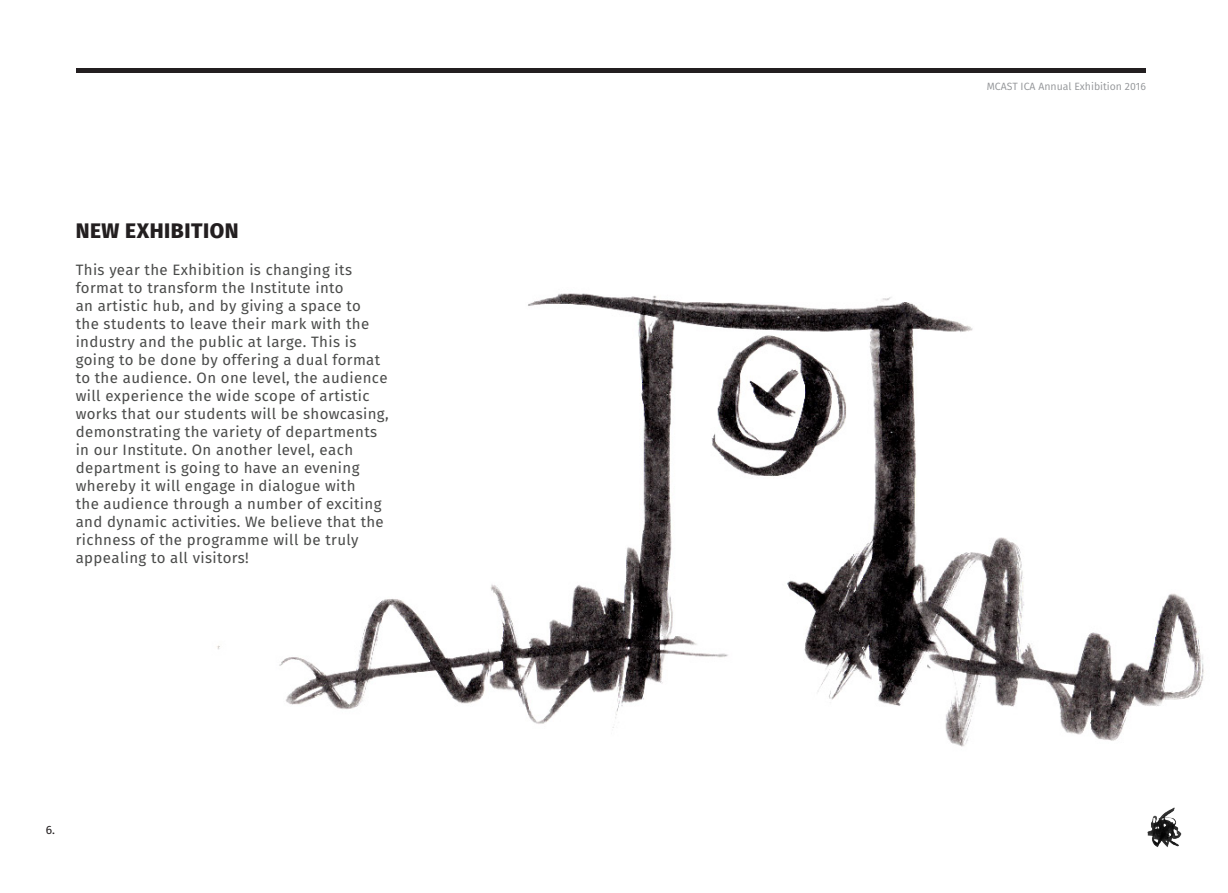
<style>
.page{position:relative;width:1228px;height:893px;background:#fff}
.page>*{position:absolute;margin:0;border:0;box-sizing:border-box;transform-origin:0 0}
.t1{font:800 21px "Fira Sans";letter-spacing:.025em;color:#231f20}
.t2{font:15px/18px "Fira Sans";letter-spacing:.025em;color:#4a4b4a}
.t3{font:12px "Fira Sans";color:#231f20}
.t4{font:10.5px "Fira Sans";color:#939598}
</style>
<div class="page">
<img style="left:1147px;top:807px;width:35px;height:40px">
<img style="left:217px;top:293px;width:987px;height:454px">
<div style="left:76px;top:68px;width:1069px;height:5px;background:#231f20"></div>
<p class="t1" style="left:76px;top:212px;width:164px">NEW EXHIBITION</p>
<p class="t2" style="left:76px;top:260px;width:314px">This year the Exhibition is changing its format to transform the Institute into<br>an artistic hub, and by giving a space to<br>the students to leave their mark with the industry and the public at large. This is going to be done by offering a dual format to the audience. On one level, the audience will experience the wide scope of artistic works that our students will be showcasing, demonstrating the variety of departments in our Institute. On another level, each department is going to have an evening whereby it will engage in dialogue with<br>the audience through a number of exciting and dynamic activities. We believe that the richness of the programme will be truly appealing to all visitors!</p>
<p class="t3" style="left:46px;top:821px;width:11px">6.</p>
<p class="t4" style="left:986px;top:79px;width:161px">MCAST ICA Annual Exhibition 2016</p>
</div>
